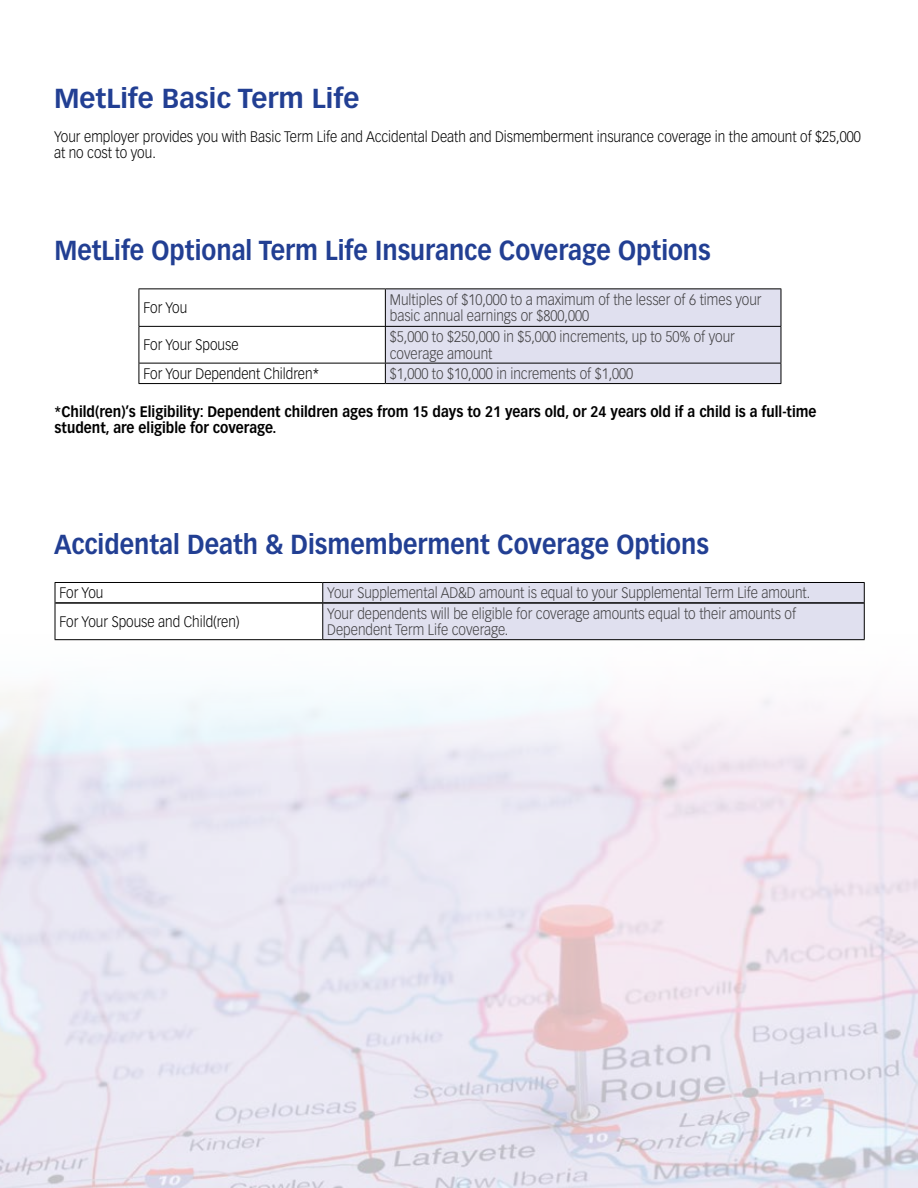
<style>
.page{position:relative;width:918px;height:1188px;background:#fff}
.page>*{position:absolute;margin:0;border:0;box-sizing:border-box;transform-origin:0 0}
.t1{font:700 27px "Vectora LH";color:#223f93;scale:.9 1}
.t2{font:700 27px "Vectora LH";color:#223f93}
.t3{font:300 15px/16.5px "Vectora LH";color:#414042;scale:.9 1}
.t4{font:300 15px/16.5px "Vectora LH";color:#000;scale:.9 1}
.t5{font:700 15px/16.5px "Vectora LH";color:#000;scale:.9 1}
</style>
<div class="page">
<img style="left:0;top:618px;width:918px;height:570px">
<svg style="left:55px;top:582px;width:810px;height:58px"></svg>
<hr style="left:55px;top:603px;width:1px;height:36px;background:#000">
<hr style="left:139px;top:288px;width:246px;height:1px;background:#000">
<hr style="left:385px;top:288px;width:396px;height:1px;background:#000">
<svg style="left:139px;top:289px;width:643px;height:95px"></svg>
<h1 class="t2" style="left:54px;top:82px;width:307px">MetLife Basic Term Life</h1>
<p class="t4" style="left:54px;top:128px;width:898px">Your employer provides you with Basic Term Life and Accidental Death and Dismemberment insurance coverage in the amount of $25,000 at no cost to you.</p>
<h1 class="t1" style="left:54px;top:234px;width:731px">MetLife Optional Term Life Insurance Coverage Options</h1>
<p class="t4" style="left:143px;top:300px;width:50px">For You</p>
<p class="t3" style="left:390px;top:292px;width:415px">Multiples of $10,000 to a maximum of the lesser of 6 times your basic annual earnings or $800,000</p>
<p class="t4" style="left:143px;top:337px;width:107px">For Your Spouse</p>
<p class="t3" style="left:390px;top:329px;width:385px">$5,000 to $250,000 in $5,000 increments, up to 50% of your coverage amount</p>
<p class="t4" style="left:143px;top:366px;width:197px">For Your Dependent Children*</p>
<p class="t3" style="left:390px;top:366px;width:272px">$1,000 to $10,000 in increments of $1,000</p>
<p class="t5" style="left:55px;top:403px;width:848px">*Child(ren)’s Eligibility: Dependent children ages from 15 days to 21 years old, or 24 years old if a child is a full-time student, are eligible for coverage.</p>
<h1 class="t1" style="left:54px;top:528px;width:729px">Accidental Death &amp; Dismemberment Coverage Options</h1>
<p class="t4" style="left:60px;top:585px;width:50px">For You</p>
<p class="t3" style="left:327px;top:585px;width:538px">Your Supplemental AD&amp;D amount is equal to your Supplemental Term Life amount.</p>
<p class="t4" style="left:60px;top:614px;width:202px">For Your Spouse and Child(ren)</p>
<p class="t3" style="left:327px;top:605px;width:522px">Your dependents will be eligible for coverage amounts equal to their amounts of<br>Dependent Term Life coverage.</p>
</div>
